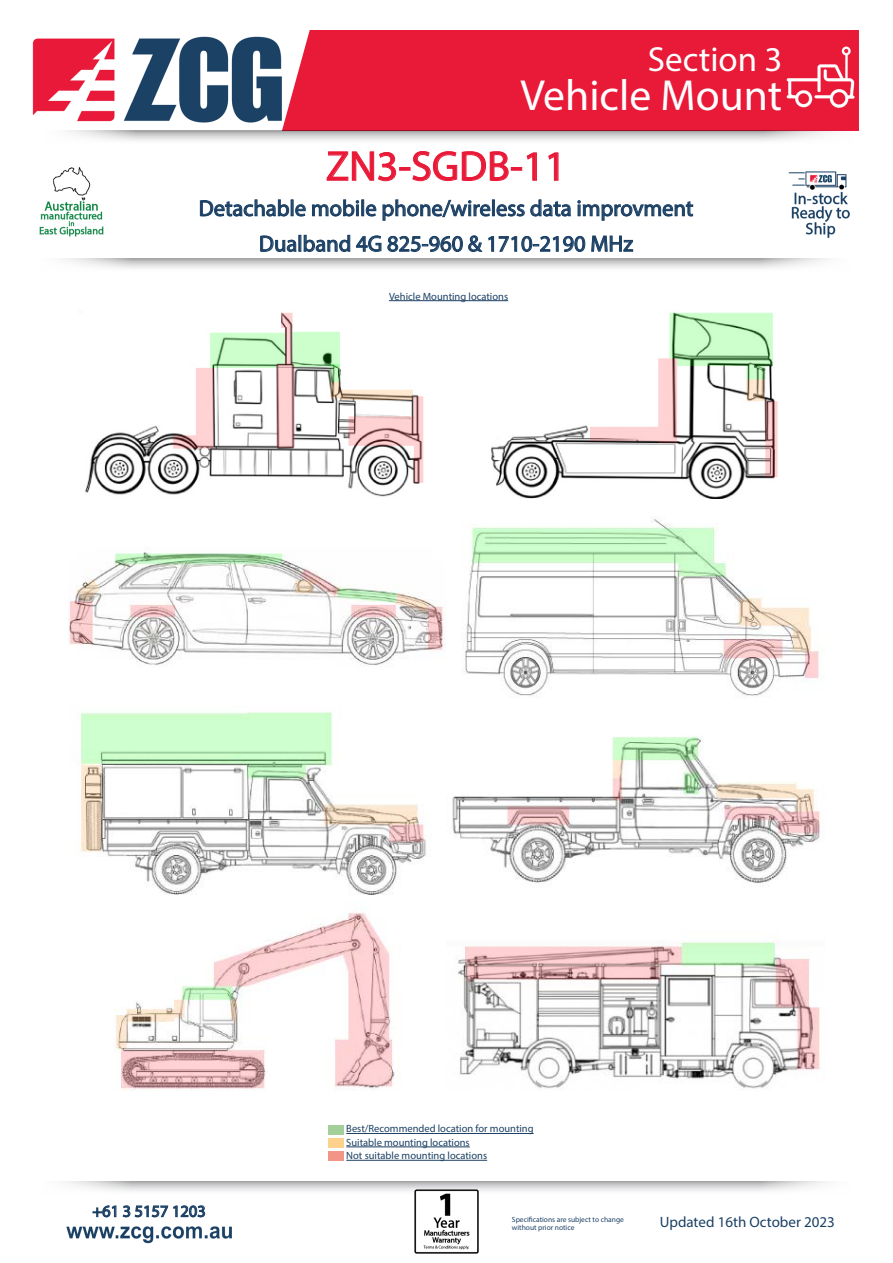
<style>
.page{position:relative;width:893px;height:1263px;background:#fff}
.page>*{position:absolute;margin:0;border:0;box-sizing:border-box;transform-origin:0 0}
.t1{font:43.65px "Myriad Pro";color:#fff}
.t2{font:42px "Myriad Pro";color:#e91938}
.t3{font:34.95px "Myriad Pro";color:#fff}
.t4{font:22.5px "Myriad Pro";color:#1b4064}
.t5{font:16.5px "Myriad Pro";color:#1b4064}
.t6{font:15px "Myriad Pro";color:#1b4064}
.t7{font:10.5px "Myriad Pro";color:#1b4064}
.t8{font:7.5px "Myriad Pro";color:#1b4064}
</style>
<div class="page">
<img style="left:66px;top:1226px;width:166px;height:17px">
<svg style="left:92px;top:1205px;width:114px;height:13px"></svg>
<svg style="left:64px;top:1181px;width:764px;height:13px"></svg>
<svg style="left:65px;top:259px;width:762px;height:10px"></svg>
<div style="left:273px;top:30px;width:586px;height:101px;background:#e91938"></div>
<svg style="left:68px;top:131px;width:764px;height:10px"></svg>
<svg style="left:200px;top:151px;width:493px;height:116px"></svg>
<img style="left:32px;top:37px;width:250px;height:86px">
<img style="left:414px;top:1190px;width:64px;height:64px">
<img style="left:788px;top:171px;width:62px;height:66px">
<img style="left:39px;top:167px;width:65px;height:70px">
<img style="left:785px;top:44px;width:72px;height:72px">
<hr style="left:346px;top:1133px;width:188px;height:1px;background:#1b4064">
<hr style="left:346px;top:1146px;width:124px;height:1px;background:#1b4064">
<hr style="left:346px;top:1160px;width:141px;height:1px;background:#1b4064">
<img style="left:80px;top:711px;width:740px;height:183px">
<img style="left:115px;top:913px;width:705px;height:178px">
<img style="left:85px;top:312px;width:693px;height:187px">
<img style="left:68px;top:519px;width:751px;height:178px">
<div style="left:328px;top:1124px;width:16px;height:10px;background:#a3cf9a"></div>
<div style="left:328px;top:1138px;width:16px;height:10px;background:#fed28d"></div>
<div style="left:328px;top:1151px;width:16px;height:10px;background:#f29486"></div>
<hr style="left:389px;top:300px;width:119px;height:1px;background:#1b4064">
<p class="t3" style="left:648px;top:38px;width:136px">Section 3</p>
<p class="t1" style="left:520px;top:69px;width:264px">Vehicle Mount</p>
<p class="t2" style="left:326px;top:140px;width:242px">ZN3-SGDB-11</p>
<p class="t4" style="left:199px;top:194px;width:496px">Detachable mobile phone/wireless data improvment</p>
<p class="t4" style="left:259px;top:230px;width:376px">Dualband 4G 825-960 &amp; 1710-2190 MHz</p>
<p class="t7" style="left:389px;top:290px;width:121px">Vehicle Mounting locations</p>
<p class="t5" style="left:92px;top:1201px;width:115px">+61 3 5157 1203</p>
<p class="t7" style="left:346px;top:1122px;width:189px">Best/Recommended location for mounting</p>
<p class="t7" style="left:346px;top:1136px;width:125px">Suitable mounting locations</p>
<p class="t7" style="left:346px;top:1149px;width:142px">Not suitable mounting locations</p>
<p class="t8" style="left:512px;top:1214px;width:113px">Specifications are subject to change</p>
<p class="t8" style="left:512px;top:1223px;width:64px">without prior notice</p>
<p class="t6" style="left:660px;top:1213px;width:177px">Updated 16th October 2023</p>
</div>
